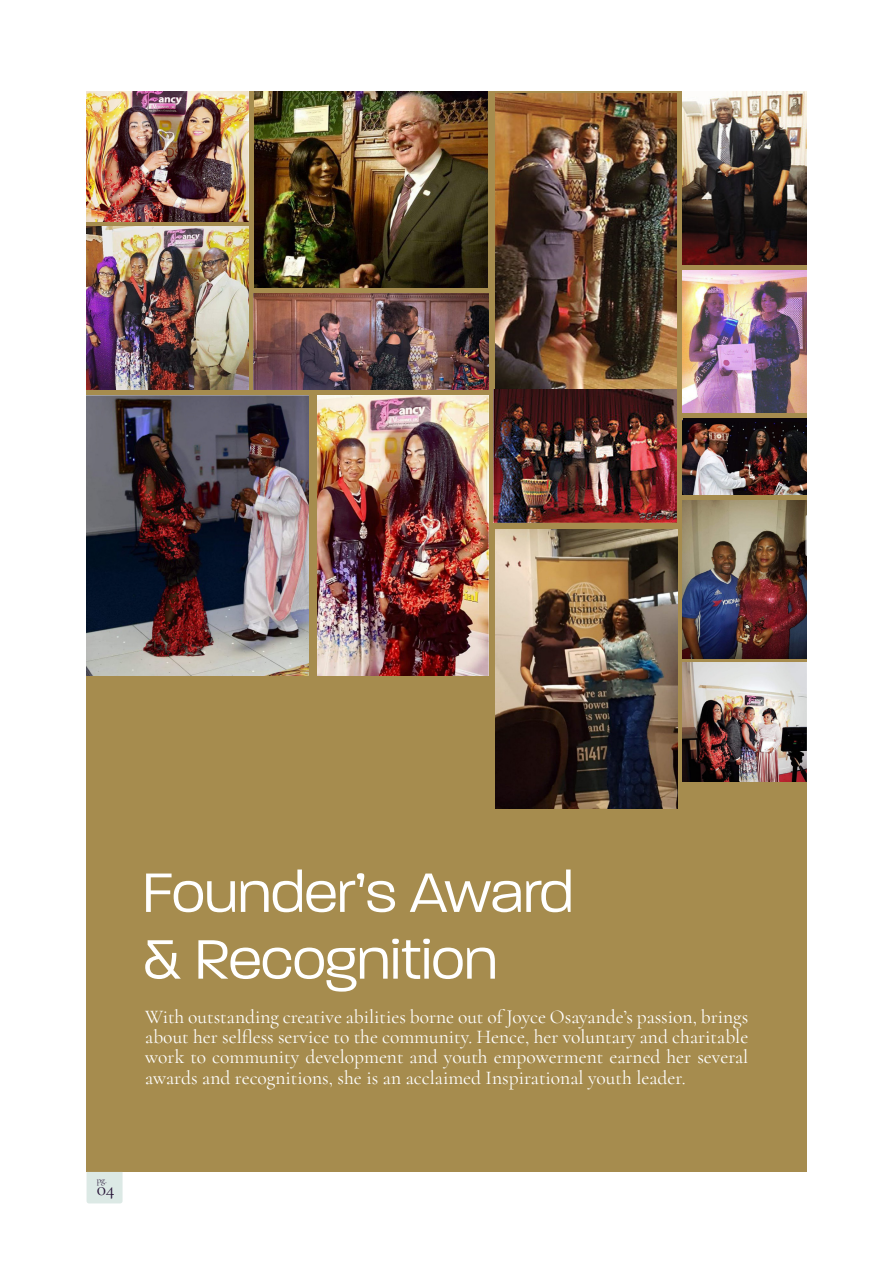
<style>
.page{position:relative;width:893px;height:1263px;background:#fff}
.page>*{position:absolute;margin:0;border:0;box-sizing:border-box;transform-origin:0 0}
.t1{font:300 60px/66.8px "Paralucent";color:#fff}
.t2{font:19.5px/20.4px "Cormorant";color:#fff;text-align:justify}
.t3{font:19.5px "Cormorant";color:#271437}
.t4{font:9px "Cormorant";color:#271437}
</style>
<div class="page">
<div style="left:87px;top:91px;width:720px;height:1081px;background:#a68c4e"></div>
<img style="left:254px;top:91px;width:234px;height:196px">
<img style="left:87px;top:91px;width:162px;height:131px">
<img style="left:254px;top:293px;width:234px;height:97px">
<img style="left:87px;top:227px;width:162px;height:163px">
<svg style="left:87px;top:1172px;width:36px;height:31px"></svg>
<img style="left:683px;top:91px;width:124px;height:173px">
<img style="left:683px;top:422px;width:124px;height:72px">
<hr style="left:683px;top:418px;width:124px;height:4px;background:#0a050b">
<img style="left:683px;top:271px;width:124px;height:142px">
<img style="left:495px;top:93px;width:182px;height:296px">
<img style="left:494px;top:389px;width:183px;height:134px">
<img style="left:87px;top:396px;width:221px;height:280px">
<img style="left:317px;top:396px;width:172px;height:280px">
<img style="left:683px;top:662px;width:124px;height:120px">
<img style="left:495px;top:529px;width:183px;height:280px">
<img style="left:683px;top:500px;width:124px;height:159px">
<h1 class="t1" style="left:142px;top:859px;width:433px">Founder’s Award &amp; Recognition</h1>
<p class="t2" style="left:145px;top:1006px;width:605px">With outstanding creative abilities borne out of Joyce Osayande’s passion, brings about her selfless service to the community. Hence, her voluntary and charitable work to community development and youth empowerment earned her several awards and recognitions, she is an acclaimed Inspirational youth leader.</p>
<p class="t4" style="left:97px;top:1174px;width:12px">pg.</p>
<p class="t3" style="left:97px;top:1176px;width:20px">04</p>
</div>
